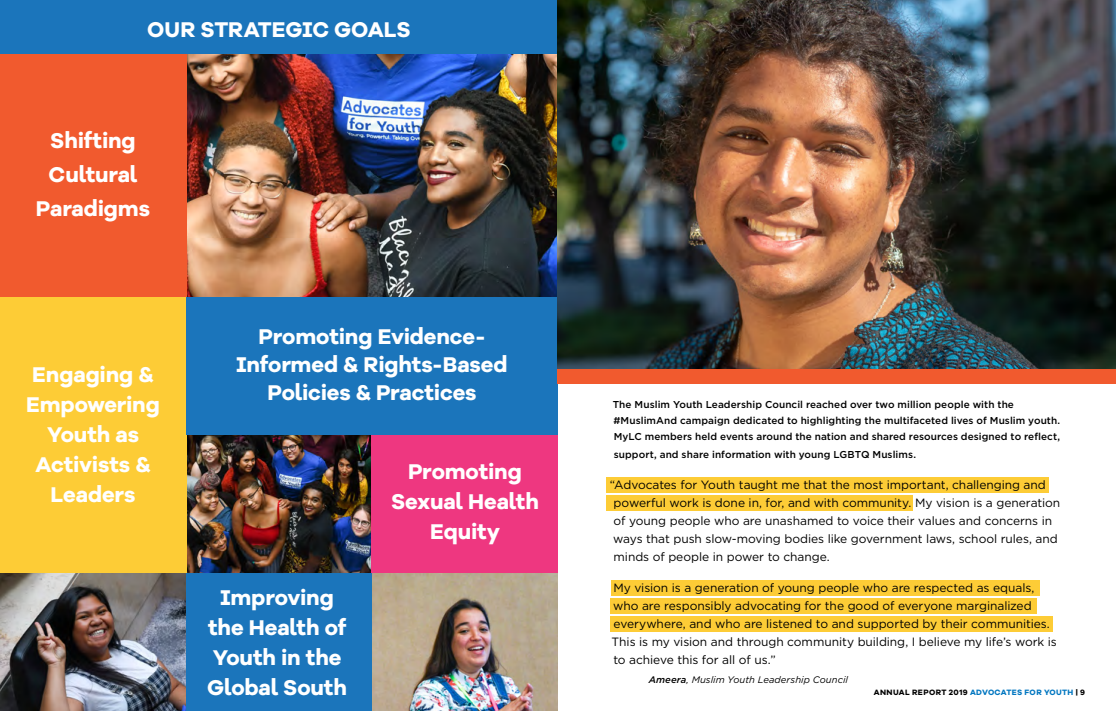
<style>
.page{position:relative;width:1116px;height:711px;background:#fff}
.page>*{position:absolute;margin:0;border:0;box-sizing:border-box;transform-origin:0 0}
.t1{font:700 22px/30px "Galano Grotesque Alt";letter-spacing:-.005em;color:#fff;text-align:center}
.t2{font:12px/18px "Gotham";letter-spacing:-.005em;color:#000}
.t3{font:500 10px/16px "Gotham";letter-spacing:.005em;color:#000}
.t4{font:italic 9.5px "Gotham";letter-spacing:.005em;color:#000}
.t5{font:700 8px "Galano Grotesque Alt";letter-spacing:.045em;color:#000}
.s1{font-weight:500}
.s2{color:#0076c0}
</style>
<div class="page">
<img style="left:0;top:573px;width:186px;height:138px">
<img style="left:186px;top:54px;width:372px;height:243px">
<div style="left:0;top:0;width:558px;height:54px;background:#1b75bb"></div>
<img style="left:182px;top:435px;width:190px;height:176px">
<img style="left:372px;top:573px;width:186px;height:138px">
<div style="left:0;top:297px;width:186px;height:276px;background:#fdcc36"></div>
<div style="left:372px;top:435px;width:186px;height:138px;background:#ee3780"></div>
<div style="left:186px;top:573px;width:186px;height:138px;background:#1b75bb"></div>
<div style="left:186px;top:297px;width:372px;height:138px;background:#1b75bb"></div>
<div style="left:0;top:54px;width:186px;height:243px;background:#f15a2e"></div>
<img style="left:558px;top:0;width:558px;height:369px">
<div style="left:558px;top:369px;width:558px;height:15px;background:#f15a2e"></div>
<div style="left:607px;top:478px;width:442px;height:15px;background:#fdcc36"></div>
<div style="left:607px;top:496px;width:306px;height:15px;background:#fdcc36"></div>
<div style="left:611px;top:580px;width:429px;height:16px;background:#fdcc36"></div>
<div style="left:611px;top:598px;width:426px;height:16px;background:#fdcc36"></div>
<div style="left:611px;top:616px;width:442px;height:16px;background:#fdcc36"></div>
<h1 class="t1" style="left:147px;top:14px;width:265px">OUR STRATEGIC GOALS</h1>
<h1 class="t1" style="left:36px;top:123px;width:116px;line-height:34px">Shifting<br>Cultural<br>Paradigms</h1>
<h1 class="t1" style="left:26px;top:359px;width:135px">Engaging &amp;<br>Empowering<br>Youth as<br>Activists &amp;<br>Leaders</h1>
<h1 class="t1" style="left:236px;top:322px;width:273px;line-height:28px">Promoting Evidence-<br>Informed &amp; Rights-Based<br>Policies &amp; Practices</h1>
<h1 class="t1" style="left:207px;top:582px;width:142px">Improving the Health of<br>Youth in the<br>Global South</h1>
<h1 class="t1" style="left:391px;top:456px;width:149px">Promoting<br>Sexual Health<br>Equity</h1>
<p class="t3" style="left:613px;top:397px;width:449px">The Muslim Youth Leadership Council reached over two million people with the #MuslimAnd campaign dedicated to highlighting the multifaceted lives of Muslim youth.<br>MyLC members held events around the nation and shared resources designed to reflect,</p>
<p class="t3" style="left:614px;top:447px;width:304px">support, and share information with young LGBTQ Muslims.</p>
<p class="t2" style="left:610px;top:476px;width:452px">“Advocates for Youth taught me that the most important, challenging and powerful work is done in, for, and with community. My vision is a generation of young people who are unashamed to voice their values and concerns in ways that push slow-moving bodies like government laws, school rules, and minds of people in power to change.</p>
<p class="t2" style="left:612px;top:579px;width:447px">My vision is a generation of young people who are respected as equals, who are responsibly advocating for the good of everyone marginalized everywhere, and who are listened to and supported by their communities.<br>This is my vision and through community building, I believe my life’s work is to achieve this for all of us.”</p>
<p class="t4" style="left:649px;top:674px;width:201px"><span class="s1">Ameera</span>, Muslim Youth Leadership Council</p>
<p class="t5" style="left:874px;top:687px;width:213px">ANNUAL REPORT 2019 <span class="s2">ADVOCATES FOR YOUTH</span> | 9</p>
</div>
